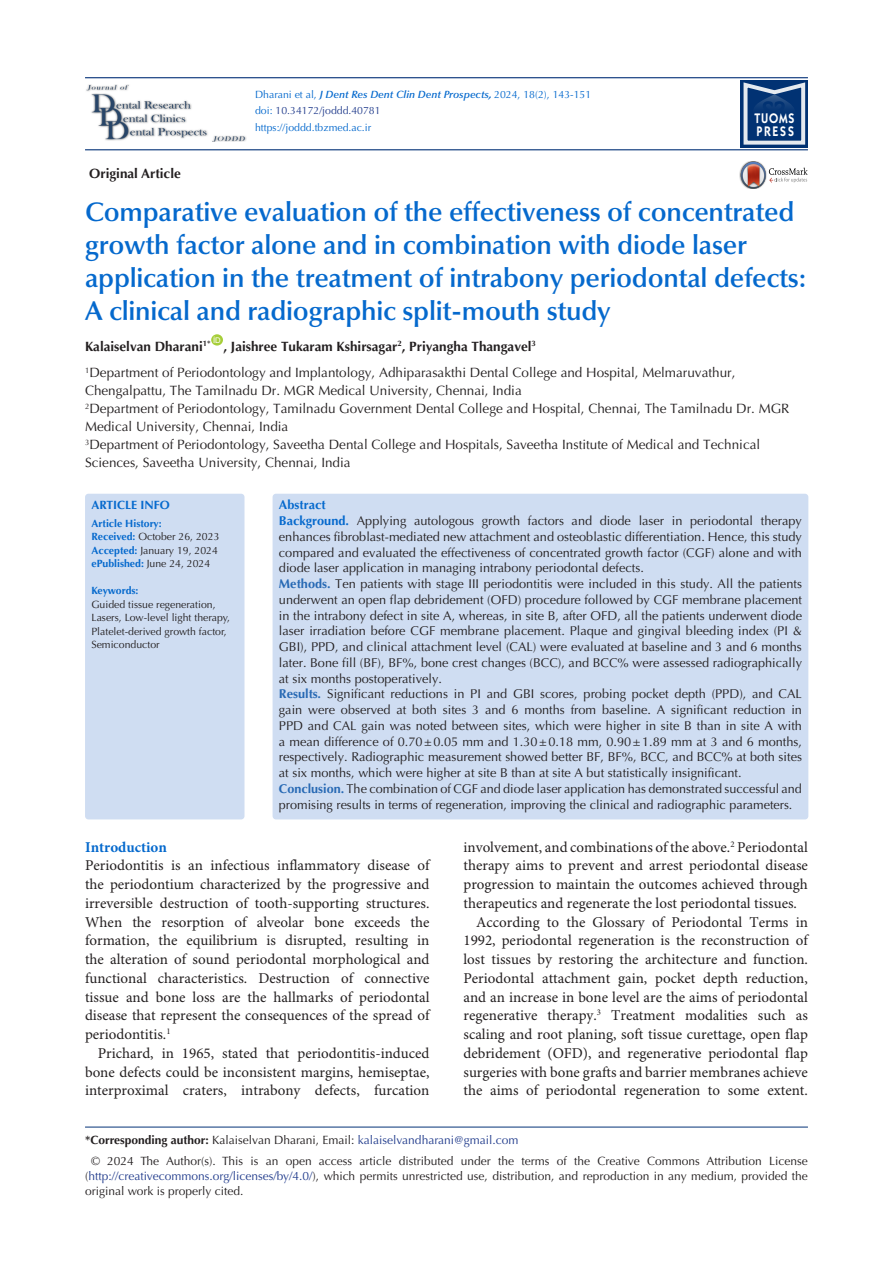
<style>
.page{position:relative;width:893px;height:1263px;background:#fff}
.page>*{position:absolute;margin:0;border:0;box-sizing:border-box;transform-origin:0 0}
.t1{font:600 27px/33px "Optima LT Std";letter-spacing:-.01em;color:#0569cd}
.t2{font:15px/18.8px "Minion Pro";color:#231f20;text-align:justify}
.heading_1{font:700 15px "Minion Pro";color:#0569cd}
.t3{font:600 13.95px/12.3px "ITC Kabel Std";letter-spacing:.11em;color:#fff;scale:.85 1}
.t4{font:13.5px/18px "Optima LT Std";color:#231f20}
.t5{font:700 13.5px "Optima LT Std";color:#231f20}
.t6{font:12.75px/15.8px "Optima LT Std";color:#231f20;text-align:justify}
.t7{font:700 12.75px "Optima LT Std";color:#0569cd}
.corresponding{font:12px/15px "Optima LT Std";color:#231f20;text-align:justify}
.corresponding-2{font:12px "Optima LT Std";color:#253f8e}
.t8{font:700 12px "Optima LT Std";color:#0569cd}
.t9{font:10.5px/13.5px "Optima LT Std";color:#231f20}
.t10{font:10.5px "Optima LT Std";color:#0569cd}
.t11{font:700 10.5px "Optima LT Std";color:#0569cd}
.t12{font:10.5px "Optima LT Std";color:#253f8e}
.t13{font:700 10.5px "Optima LT Std";letter-spacing:-.02em;color:#0569cd}
.t14{font:7.8px "Arial";color:#fff}
.s1{font-weight:600;font-style:italic}
.s2{font-weight:700;font-style:italic}
.s3{color:#0569cd}
.s4{font-weight:700;color:#0569cd}
.s5{font-weight:400;color:#231f20}
.s6{font-weight:700;color:#2769b4}
.s7{font-weight:700;font-style:italic;color:#2769b4}
.s8{font-weight:700;color:#231f20}
.s9{color:#231f20}
.s10{color:#253f8e}
</style>
<div class="page">
<hr style="left:85px;top:149px;width:723px;height:1px;background:#053278">
<hr style="left:85px;top:77px;width:723px;height:1px;background:#053278">
<div style="left:211px;top:334px;width:12px;height:12px;background:#a6ce39;border-radius:50%"></div>
<img style="left:739px;top:169px;width:2px;height:13px">
<svg style="left:741px;top:161px;width:67px;height:28px"></svg>
<div style="left:740px;top:80px;width:68px;height:68px;background:#013273"></div>
<svg style="left:743px;top:82px;width:62px;height:63px"></svg>
<img style="left:86px;top:85px;width:160px;height:57px">
<hr style="left:85px;top:1127px;width:723px;height:1px;background:#053278">
<div style="left:85px;top:494px;width:159px;height:325px;background:#cfddf2;border-radius:3px"></div>
<div style="left:273px;top:494px;width:535px;height:325px;background:#cfddf2;border-radius:3px"></div>
<p class="t5" style="left:89px;top:165px;width:93px">Original Article</p>
<p class="t10" style="left:255px;top:88px;width:338px">Dharani et al, <span class="s1">J Dent Res Dent Clin Dent Prospects</span><span class="s2">,</span> 2024, 18(2), 143-151</p>
<p class="t12" style="left:255px;top:105px;width:127px"><span class="s3">doi:</span> 10.34172/joddd.40781</p>
<p class="t10" style="left:255px;top:122px;width:118px">https://joddd.tbzmed.ac.ir</p>
<p class="t3" style="left:755px;top:112px;width:48px">TUOMS<br>PRESS</p>
<p class="t1" style="left:85px;top:195px;width:723px">Comparative evaluation of the effectiveness of concentrated growth factor alone and in combination with diode laser application in the treatment of intrabony periodontal defects:<br>A clinical and radiographic split-mouth study</p>
<p class="t5" style="left:85px;top:338px;width:127px">Kalaiselvan Dharani<sup>1*</sup></p>
<p class="t14" style="left:213px;top:335px;width:9px">ID</p>
<p class="t5" style="left:223px;top:338px;width:314px">, Jaishree Tukaram Kshirsagar<sup>2</sup>, Priyangha Thangavel<sup>3</sup></p>
<p class="t4" style="left:85px;top:364px;width:652px"><sup>1</sup>Department of Periodontology and Implantology, Adhiparasakthi Dental College and Hospital, Melmaruvathur,<br>Chengalpattu, The Tamilnadu Dr. MGR Medical University, Chennai, India</p>
<p class="t4" style="left:85px;top:400px;width:706px"><sup>2</sup>Department of Periodontology, Tamilnadu Government Dental College and Hospital, Chennai, The Tamilnadu Dr. MGR<br>Medical University, Chennai, India</p>
<p class="t4" style="left:85px;top:436px;width:677px"><sup>3</sup>Department of Periodontology, Saveetha Dental College and Hospitals, Saveetha Institute of Medical and Technical<br>Sciences, Saveetha University, Chennai, India</p>
<p class="t8" style="left:91px;top:498px;width:80px">ARTICLE INFO</p>
<p class="t11" style="left:91px;top:517px;width:72px">Article History:</p>
<p class="t9" style="left:91px;top:530px;width:130px"><span class="s4">Received:</span> October 26, 2023</p>
<p class="t9" style="left:91px;top:543px;width:128px"><span class="s4">Accepted:</span> January 19, 2024</p>
<p class="t11" style="left:91px;top:557px;width:120px">ePublished: <span class="s5">June 24, 2024</span></p>
<p class="t13" style="left:91px;top:584px;width:49px">Keywords:</p>
<p class="t9" style="left:91px;top:597px;width:140px">Guided tissue regeneration,<br>Lasers, Low-level light therapy,<br>Platelet-derived growth factor,<br>Semiconductor</p>
<p class="t7" style="left:279px;top:498px;width:48px">Abstract</p>
<p class="t6" style="left:279px;top:513px;width:525px"><span class="s4">Background.</span> Applying autologous growth factors and diode laser in periodontal therapy enhances fibroblast-mediated new attachment and osteoblastic differentiation. Hence, this study compared and evaluated the effectiveness of concentrated growth factor (CGF) alone and with diode laser application in managing intrabony periodontal defects.</p>
<p class="t6" style="left:279px;top:576px;width:525px"><span class="s6">Methods.</span> Ten patients with stage III periodontitis were included in this study. All the patients underwent an open flap debridement (OFD) procedure followed by CGF membrane placement in the intrabony defect in site A, whereas, in site B, after OFD, all the patients underwent diode laser irradiation before CGF membrane placement. Plaque and gingival bleeding index (PI &amp; GBI), PPD, and clinical attachment level (CAL) were evaluated at baseline and 3 and 6 months later. Bone fill (BF), BF%, bone crest changes (BCC), and BCC% were assessed radiographically at six months postoperatively.</p>
<p class="t6" style="left:279px;top:686px;width:525px"><span class="s6">Results</span><span class="s7">.</span> Significant reductions in PI and GBI scores, probing pocket depth (PPD), and CAL gain were observed at both sites 3 and 6 months from baseline. A significant reduction in PPD and CAL gain was noted between sites, which were higher in site B than in site A with a mean difference of 0.70±0.05 mm and 1.30±0.18 mm, 0.90±1.89 mm at 3 and 6 months, respectively. Radiographic measurement showed better BF, BF%, BCC, and BCC% at both sites at six months, which were higher at site B than at site A but statistically insignificant.</p>
<p class="t6" style="left:279px;top:781px;width:524px"><span class="s6">Conclusion.</span> The combination of CGF and diode laser application has demonstrated successful and promising results in terms of regeneration, improving the clinical and radiographic parameters.</p>
<p class="heading_1" style="left:85px;top:836px;width:83px">Introduction</p>
<p class="t2" style="left:85px;top:857px;width:346px">Periodontitis is an infectious inflammatory disease of the periodontium characterized by the progressive and irreversible destruction of tooth-supporting structures.<br>When the resorption of alveolar bone exceeds the formation, the equilibrium is disrupted, resulting in the alteration of sound periodontal morphological and functional characteristics. Destruction of connective tissue and bone loss are the hallmarks of periodontal disease that represent the consequences of the spread of periodontitis.<sup>1</sup></p>
<p class="t2" style="left:85px;top:1044px;width:346px;text-indent:13px">Prichard, in 1965, stated that periodontitis-induced bone defects could be inconsistent margins, hemiseptae, interproximal craters, intrabony defects, furcation</p>
<p class="t2" style="left:463px;top:838px;width:346px">involvement, and combinations of the above.<sup>2</sup> Periodontal therapy aims to prevent and arrest periodontal disease progression to maintain the outcomes achieved through therapeutics and regenerate the lost periodontal tissues.</p>
<p class="t2" style="left:463px;top:913px;width:346px;text-indent:13px">According to the Glossary of Periodontal Terms in 1992, periodontal regeneration is the reconstruction of lost tissues by restoring the architecture and function.<br>Periodontal attachment gain, pocket depth reduction, and an increase in bone level are the aims of periodontal regenerative therapy.<sup>3</sup> Treatment modalities such as scaling and root planing, soft tissue curettage, open flap debridement (OFD), and regenerative periodontal flap surgeries with bone grafts and barrier membranes achieve the aims of periodontal regeneration to some extent.</p>
<p class="corresponding-2" style="left:85px;top:1133px;width:435px"><span class="s8">*Corresponding author:</span> <span class="s9">Kalaiselvan Dharani, Email:</span> kalaiselvandharani@gmail.com</p>
<p class="corresponding" style="left:85px;top:1154px;width:724px;text-indent:6px">© 2024 The Author(s). This is an open access article distributed under the terms of the Creative Commons Attribution License (<span class="s10">http://creativecommons.org/licenses/by/4.0/</span>), which permits unrestricted use, distribution, and reproduction in any medium, provided the original work is properly cited.</p>
</div>
